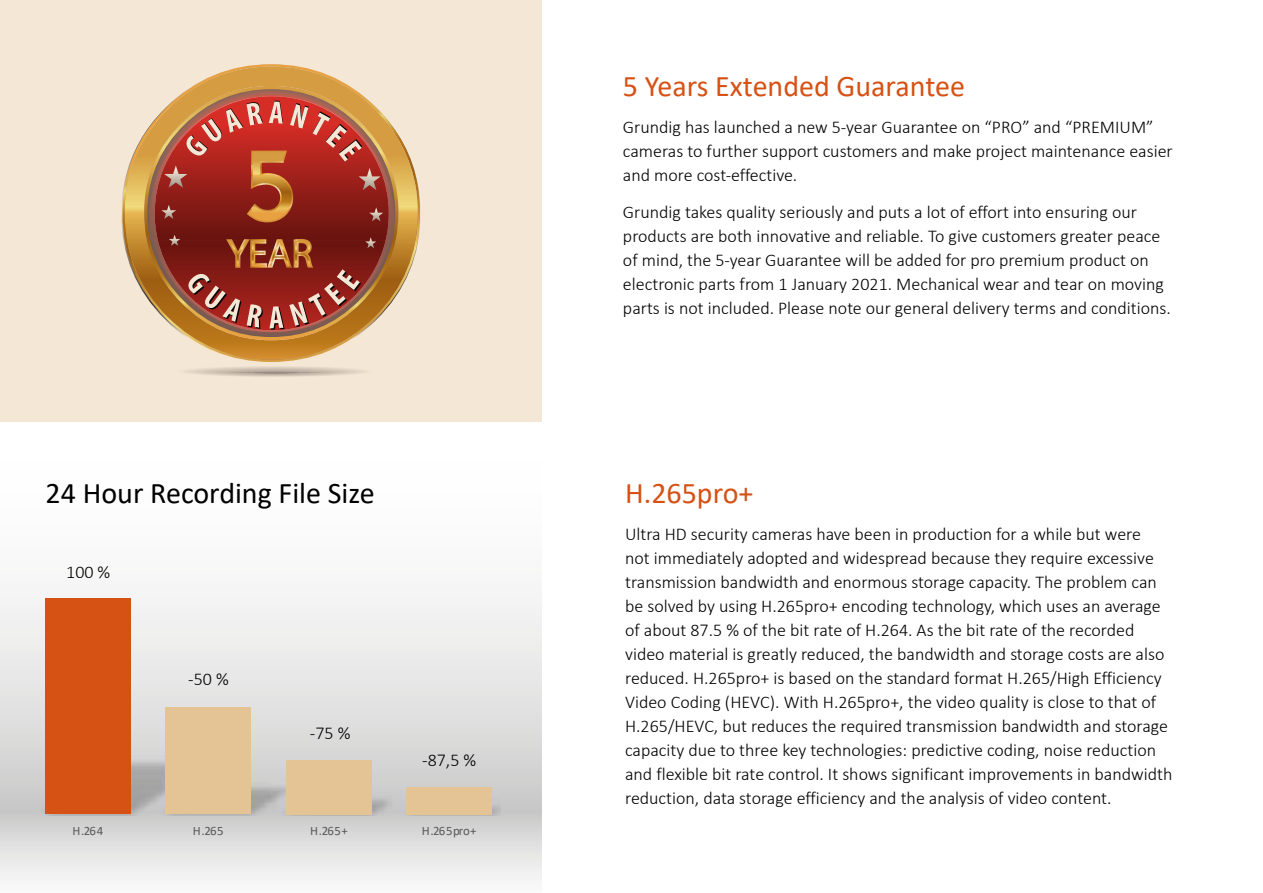
<style>
.page{position:relative;width:1263px;height:893px;background:#fff}
.page>*{position:absolute;margin:0;border:0;box-sizing:border-box;transform-origin:0 0}
.t1{font:30px "Calibri";color:#d65114}
.t2{font:30px "Calibri";color:#000}
.t3{font:300 18px/24px "Calibri";color:#000}
.t4{font:12.9px "Calibri";letter-spacing:-.015em;color:#595959}
</style>
<div class="page">
<div style="left:0;top:0;width:541px;height:422px;background:#f4e7d5"></div>
<svg style="left:0;top:598px;width:541px;height:282px"></svg>
<svg style="left:186px;top:366px;width:178px;height:11px"></svg>
<div style="left:236px;top:370px;width:79px;height:5px;background:#c1b4a6;border-radius:50%"></div>
<hr style="left:243px;top:371px;width:65px;height:3px;background:#aaa7a7;border-radius:50%">
<hr style="left:247px;top:371px;width:58px;height:3px;background:#a6a2a3;border-radius:50%">
<hr style="left:251px;top:371px;width:50px;height:3px;background:#a19e9f;border-radius:50%">
<svg style="left:122px;top:64px;width:298px;height:298px"></svg>
<svg style="left:125px;top:67px;width:293px;height:293px"></svg>
<svg style="left:127px;top:67px;width:291px;height:275px"></svg>
<img style="left:218px;top:780px;width:68px;height:35px">
<img style="left:278px;top:793px;width:122px;height:22px">
<img style="left:398px;top:798px;width:112px;height:17px">
<img style="left:37px;top:756px;width:181px;height:59px">
<div style="left:165px;top:707px;width:86px;height:107px;background:#e4c394"></div>
<div style="left:286px;top:760px;width:86px;height:54px;background:#e4c394"></div>
<div style="left:406px;top:787px;width:86px;height:27px;background:#e4c394"></div>
<div style="left:45px;top:599px;width:86px;height:215px;background:#d65114"></div>
<h1 class="t2" style="left:46px;top:472px;width:331px">24 Hour Recording File Size</h1>
<p class="t3" style="left:66px;top:560px;width:46px">100 %</p>
<p class="t3" style="left:188px;top:667px;width:42px">-50 %</p>
<p class="t3" style="left:310px;top:720px;width:42px">-75 %</p>
<p class="t3" style="left:422px;top:748px;width:56px">-87,5 %</p>
<p class="t4" style="left:72px;top:822px;width:32px">H.264</p>
<p class="t4" style="left:193px;top:822px;width:32px">H.265</p>
<p class="t4" style="left:310px;top:822px;width:39px">H.265+</p>
<p class="t4" style="left:422px;top:822px;width:56px">H.265pro+</p>
<h1 class="t1" style="left:623px;top:65px;width:343px">5 Years Extended Guarantee</h1>
<p class="t3" style="left:623px;top:115px;width:551px">Grundig has launched a new 5-year Guarantee on “PRO” and “PREMIUM” cameras to further support customers and make project maintenance easier and more cost-effective.</p>
<p class="t3" style="left:623px;top:200px;width:549px">Grundig takes quality seriously and puts a lot of effort into ensuring our products are both innovative and reliable. To give customers greater peace of mind, the 5-year Guarantee will be added for pro premium product on electronic parts from 1 January 2021. Mechanical wear and tear on moving parts is not included. Please note our general delivery terms and conditions.</p>
<h1 class="t1" style="left:625px;top:472px;width:130px">H.265pro+</h1>
<p class="t3" style="left:625px;top:522px;width:549px">Ultra HD security cameras have been in production for a while but were<br>not immediately adopted and widespread because they require excessive transmission bandwidth and enormous storage capacity. The problem can be solved by using H.265pro+ encoding technology, which uses an average of about 87.5 % of the bit rate of H.264. As the bit rate of the recorded video material is greatly reduced, the bandwidth and storage costs are also reduced. H.265pro+ is based on the standard format H.265/High Efficiency Video Coding (HEVC). With H.265pro+, the video quality is close to that of H.265/HEVC, but reduces the required transmission bandwidth and storage capacity due to three key technologies: predictive coding, noise reduction and flexible bit rate control. It shows significant improvements in bandwidth reduction, data storage efficiency and the analysis of video content.</p>
</div>
